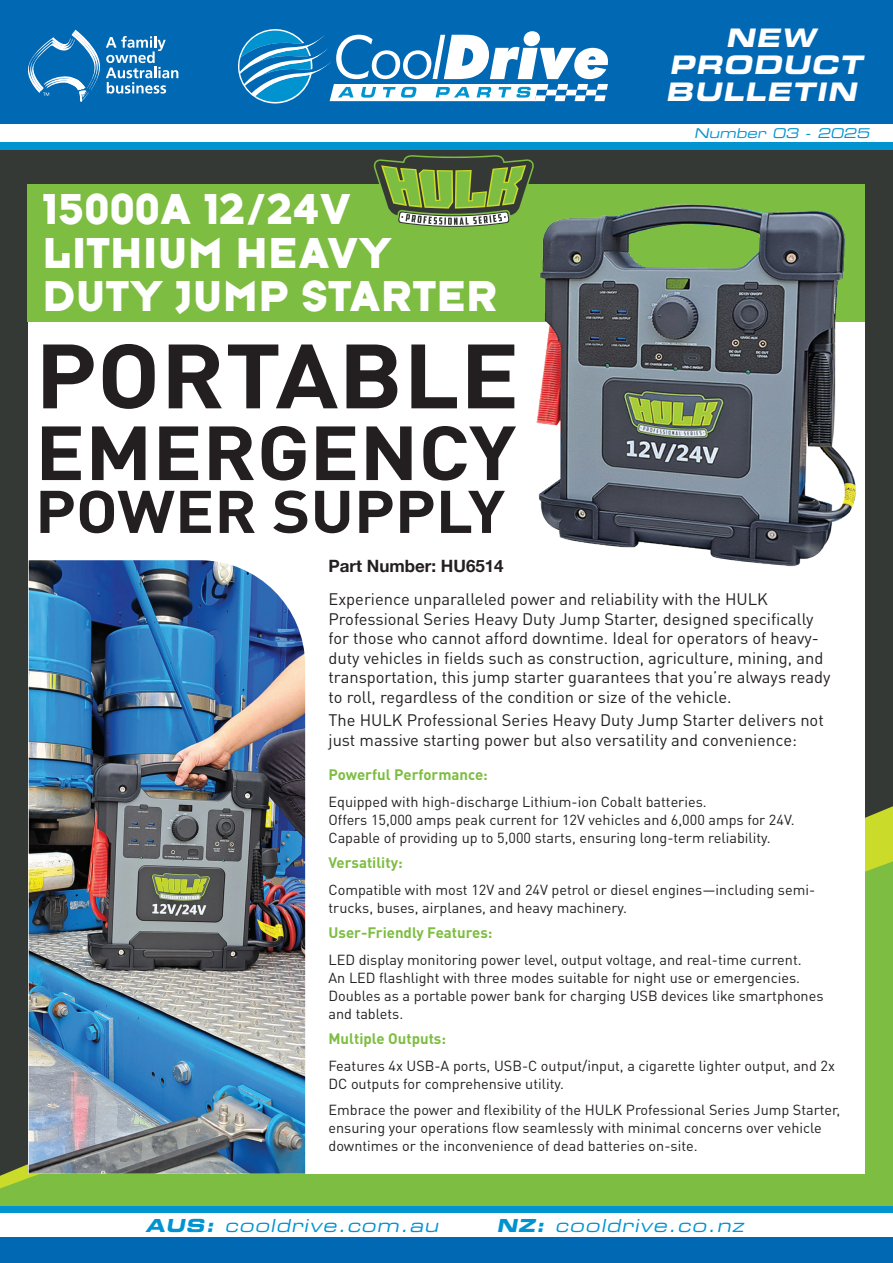
<style>
.page{position:relative;width:893px;height:1263px;background:#fff}
.page>*{position:absolute;margin:0;border:0;box-sizing:border-box;transform-origin:0 0}
.t1{font:700 89.7px "DIN Pro";color:#231f20;scale:1.1 1}
.t2{font:700 75.3px "DIN Pro";color:#231f20;scale:1.1 1}
.t3{font:700 59.1px "DIN Pro";color:#231f20;scale:1.1 1}
.t4{font:45px/43.5px "Typeface Six OT";letter-spacing:.02em;color:#fff}
.t5{font:italic 25.5px/27px "Eurostile LT Std Bold Ex 2";color:#fff;text-align:center}
.t6{font:italic 18px "Eurostile LT Std Ex 2";color:#0093d0}
.t7{font:700 16.95px "Helvetica Neue";color:#231f20}
.t8{font:16.5px/19.5px "DIN Pro";color:#231f20}
.t9{font:700 15px "DIN Pro";color:#7dbd41}
.t10{font:14.4px/18px "DIN Pro";color:#231f20}
.t11{font:italic 13.5px "Eurostile LT Std Ex 2";color:#0093d0}
.s1{font-family:"Eurostile LT Std Bold Ex 2"}
</style>
<div class="page">
<div style="left:0;top:40px;width:893px;height:1166px;background:#353935"></div>
<svg style="left:0;top:857px;width:893px;height:349px;fill:#7dbd41"></svg>
<div style="left:28px;top:185px;width:837px;height:989px;background:#fff"></div>
<div style="left:0;top:0;width:893px;height:124px;background:#0168b3"></div>
<div style="left:0;top:141px;width:893px;height:9px;background:#0093d0"></div>
<div style="left:0;top:124px;width:893px;height:17px;background:#fff"></div>
<svg style="left:239px;top:29px;width:369px;height:75px"></svg>
<svg style="left:28px;top:30px;width:150px;height:72px"></svg>
<div style="left:0;top:1237px;width:893px;height:26px;background:#0168b3"></div>
<div style="left:0;top:1206px;width:893px;height:7px;background:#0093d0"></div>
<div style="left:28px;top:184px;width:837px;height:137px;background:#7dbd41"></div>
<img style="left:29px;top:560px;width:276px;height:614px">
<img style="left:484px;top:204px;width:381px;height:363px">
<svg style="left:373px;top:155px;width:161px;height:74px"></svg>
<h3 class="t5" style="left:666px;top:24px;width:204px">NEW<br>PRODUCT<br>BULLETIN</h3>
<h3 class="t4" style="left:43px;top:187px;width:456px">15000A 12/24V<br>LITHIUM HEAVY<br>DUTY JUMP STARTER</h3>
<h1 class="t1" style="left:35px;top:315px;width:442px">PORTABLE</h1>
<h2 class="t2" style="left:35px;top:402px;width:439px">EMERGENCY</h2>
<h3 class="t3" style="left:35px;top:471px;width:429px">POWER SUPPLY</h3>
<p class="t7" style="left:328px;top:553px;width:177px">Part Number: HU6514</p>
<p class="t11" style="left:694px;top:123px;width:180px">Number 03 - 2025</p>
<p class="t8" style="left:328px;top:589px;width:503px">Experience unparalleled power and reliability with the HULK Professional Series Heavy Duty Jump Starter, designed specifically for those who cannot afford downtime. Ideal for operators of heavy&shy;duty vehicles in fields such as construction, agriculture, mining, and transportation, this jump starter guarantees that you’re always ready to roll, regardless of the condition or size of the vehicle.</p>
<p class="t8" style="left:328px;top:710px;width:497px">The HULK Professional Series Heavy Duty Jump Starter delivers not just massive starting power but also versatility and convenience:</p>
<p class="t9" style="left:328px;top:764px;width:161px">Powerful Performance:</p>
<p class="t10" style="left:328px;top:792px;width:468px">Equipped with high-discharge Lithium-ion Cobalt batteries.<br>Offers 15,000 amps peak current for 12V vehicles and 6,000 amps for 24V.<br>Capable of providing up to 5,000 starts, ensuring long-term reliability.</p>
<p class="t9" style="left:328px;top:852px;width:76px">Versatility:</p>
<p class="t10" style="left:328px;top:880px;width:488px">Compatible with most 12V and 24V petrol or diesel engines—including semi&shy;trucks, buses, airplanes, and heavy machinery.</p>
<p class="t9" style="left:328px;top:922px;width:166px">User-Friendly Features:</p>
<p class="t10" style="left:328px;top:950px;width:497px">LED display monitoring power level, output voltage, and real-time current.<br>An LED flashlight with three modes suitable for night use or emergencies.<br>Doubles as a portable power bank for charging USB devices like smartphones and tablets.</p>
<p class="t9" style="left:328px;top:1029px;width:119px">Multiple Outputs:</p>
<p class="t10" style="left:328px;top:1056px;width:508px">Features 4x USB-A ports, USB-C output/input, a cigarette lighter output, and 2x<br>DC outputs for comprehensive utility.</p>
<p class="t10" style="left:328px;top:1100px;width:513px">Embrace the power and flexibility of the HULK Professional Series Jump Starter, ensuring your operations flow seamlessly with minimal concerns over vehicle downtimes or the inconvenience of dead batteries on-site.</p>
<p class="t6" style="left:145px;top:1213px;width:299px"><span class="s1">AUS:</span> cooldrive.com.au</p>
<p class="t6" style="left:497px;top:1213px;width:253px"><span class="s1">NZ:</span> cooldrive.co.nz</p>
</div>
